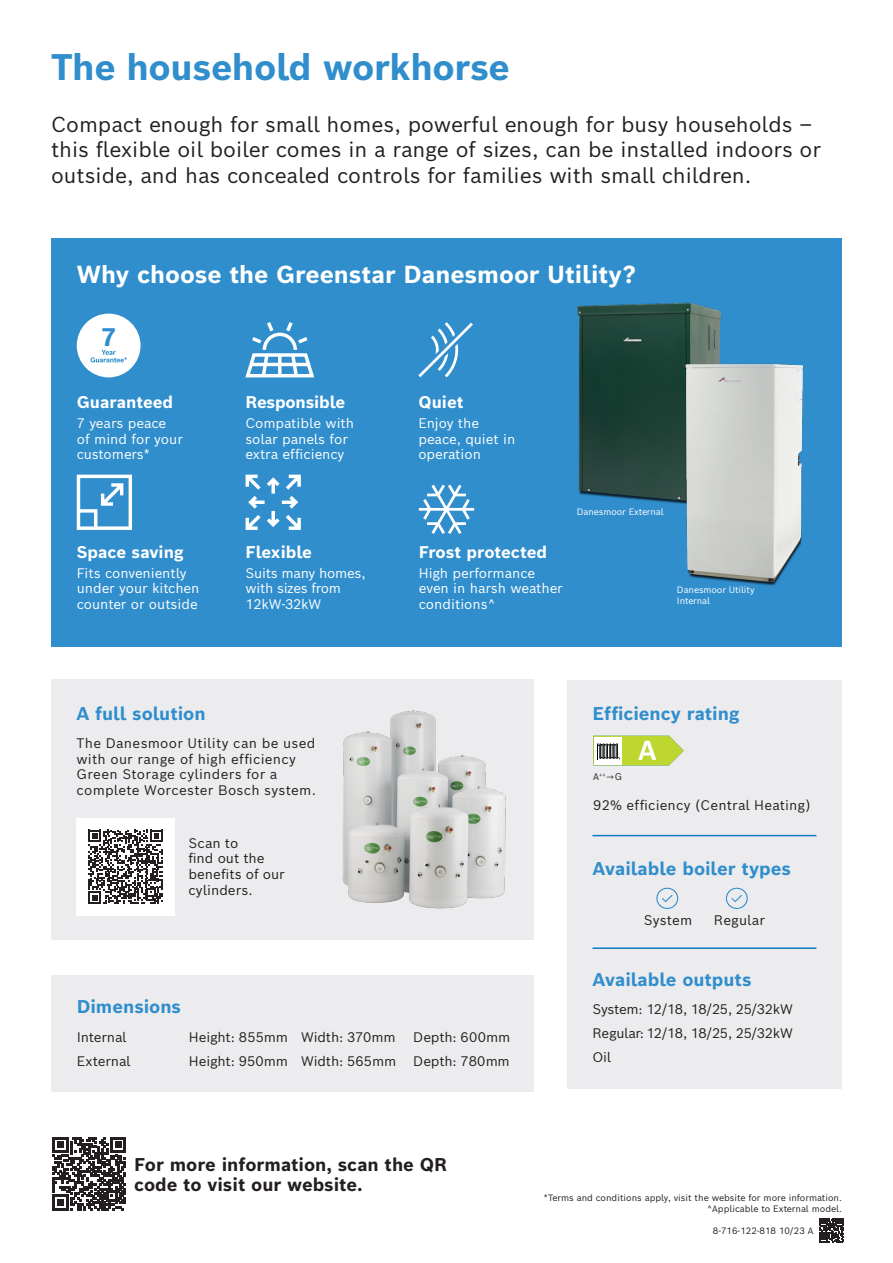
<style>
.page{position:relative;width:893px;height:1263px;background:#fff}
.page>*{position:absolute;margin:0;border:0;box-sizing:border-box;transform-origin:0 0}
.t1{font:700 36px "Bosch Sans";letter-spacing:-.01em;color:#308ecd}
.t2{font:700 24.75px "Bosch Sans";color:#308ecd}
.t3{font:700 24px "Bosch Sans";color:#fff}
.t4{font:21px/25.5px "Bosch Sans";color:#231f20}
.t5{font:700 18px "Bosch Sans";color:#308ecd}
.t6{font:700 18px/20.7px "Bosch Sans";color:#231f20}
.t7{font:700 16.5px "Bosch Sans";color:#fff}
.t8{font:13.5px/15.5px "Bosch Sans";letter-spacing:.005em;color:#231f20}
.t9{font:13.5px/15.6px "Bosch Sans";letter-spacing:-.005em;color:#fff}
.t10{font:13.5px "Bosch Sans";letter-spacing:-.02em;color:#231f20}
.t11{font:13.5px "Bosch Sans";letter-spacing:-.015em;color:#231f20}
.t12{font:9.45px "Bosch Sans";color:#231f20}
.t13{font:9px "Bosch Sans";color:#231f20}
.t14{font:9px/10.8px "Bosch Sans";letter-spacing:-.01em;color:#fff}
</style>
<div class="page">
<div style="left:567px;top:680px;width:275px;height:409px;background:#ececee"></div>
<div style="left:51px;top:238px;width:791px;height:408px;background:#308ecd"></div>
<div style="left:51px;top:679px;width:483px;height:261px;background:#ececee"></div>
<hr style="left:592px;top:835px;width:224px;height:1px;background:#0d7dc2">
<hr style="left:592px;top:947px;width:224px;height:2px;background:#0d7dc2">
<div style="left:78px;top:315px;width:61px;height:61px;background:#fff;border-radius:50%"></div>
<div style="left:77px;top:314px;width:64px;height:63px;border:3px solid #fff;border-radius:50%"></div>
<svg style="left:90px;top:350px;width:37px;height:12px"></svg>
<svg style="left:593px;top:736px;width:91px;height:29px;background:#c4d276"></svg>
<img style="left:342px;top:710px;width:164px;height:199px">
<svg style="left:53px;top:1137px;width:73px;height:73px"></svg>
<div style="left:77px;top:818px;width:98px;height:98px;background:#fff"></div>
<svg style="left:88px;top:829px;width:75px;height:75px"></svg>
<svg style="left:820px;top:1218px;width:23px;height:24px"></svg>
<svg style="left:77px;top:475px;width:55px;height:55px"></svg>
<svg style="left:246px;top:475px;width:55px;height:55px"></svg>
<svg style="left:245px;top:322px;width:69px;height:55px"></svg>
<svg style="left:726px;top:888px;width:22px;height:21px"></svg>
<svg style="left:656px;top:888px;width:22px;height:21px"></svg>
<img style="left:577px;top:302px;width:144px;height:201px">
<img style="left:665px;top:333px;width:139px;height:253px">
<svg style="left:419px;top:485px;width:55px;height:49px"></svg>
<div style="left:51px;top:975px;width:483px;height:116px;background:#ececee"></div>
<svg style="left:418px;top:322px;width:55px;height:55px"></svg>
<p class="t1" style="left:51px;top:36px;width:460px">The household workhorse</p>
<p class="t4" style="left:51px;top:109px;width:772px">Compact enough for small homes, powerful enough for busy households – this flexible oil boiler comes in a range of sizes, can be installed indoors or outside, and has concealed controls for families with small children.</p>
<p class="t3" style="left:77px;top:254px;width:561px">Why choose the Greenstar Danesmoor Utility?</p>
<h2 class="t2" style="left:101px;top:316px;width:17px">7</h2>
<p class="t7" style="left:77px;top:388px;width:98px">Guaranteed</p>
<p class="t9" style="left:77px;top:414px;width:108px">7 years peace<br>of mind for your customers*</p>
<p class="t7" style="left:77px;top:538px;width:108px">Space saving</p>
<p class="t9" style="left:77px;top:564px;width:124px">Fits conveniently under your kitchen counter or outside</p>
<p class="t7" style="left:245px;top:388px;width:101px">Responsible</p>
<p class="t9" style="left:245px;top:414px;width:110px">Compatible with</p>
<p class="t9" style="left:245px;top:430px;width:104px">solar panels for</p>
<p class="t9" style="left:245px;top:445px;width:101px">extra efficiency</p>
<p class="t7" style="left:246px;top:538px;width:68px">Flexible</p>
<p class="t9" style="left:246px;top:564px;width:122px">Suits many homes, with sizes from<br>12kW-32kW</p>
<p class="t7" style="left:418px;top:388px;width:47px">Quiet</p>
<p class="t9" style="left:418px;top:414px;width:99px">Enjoy the peace, quiet in operation</p>
<p class="t7" style="left:419px;top:538px;width:130px">Frost protected</p>
<p class="t9" style="left:419px;top:564px;width:145px">High performance even in harsh weather conditions^</p>
<p class="t14" style="left:577px;top:506px;width:88px">Danesmoor External</p>
<p class="t14" style="left:677px;top:584px;width:79px">Danesmoor Utility<br>Internal</p>
<p class="t5" style="left:77px;top:698px;width:131px">A full solution</p>
<p class="t8" style="left:77px;top:734px;width:241px">The Danesmoor Utility can be used with our range of high efficiency<br>Green Storage cylinders for a complete Worcester Bosch system.</p>
<p class="t8" style="left:188px;top:834px;width:98px">Scan to<br>find out the benefits of our cylinders.</p>
<p class="t5" style="left:77px;top:991px;width:106px">Dimensions</p>
<p class="t11" style="left:77px;top:1025px;width:51px">Internal</p>
<p class="t8" style="left:77px;top:1052px;width:55px">External</p>
<p class="t8" style="left:189px;top:1028px;width:101px">Height: 855mm</p>
<p class="t8" style="left:189px;top:1052px;width:101px">Height: 950mm</p>
<p class="t11" style="left:301px;top:1025px;width:96px">Width: 370mm</p>
<p class="t8" style="left:301px;top:1052px;width:97px">Width: 565mm</p>
<p class="t8" style="left:413px;top:1028px;width:99px">Depth: 600mm</p>
<p class="t8" style="left:413px;top:1052px;width:98px">Depth: 780mm</p>
<p class="t6" style="left:134px;top:1152px;width:314px">For more information, scan the QR code to visit our website.</p>
<p class="t5" style="left:592px;top:699px;width:148px">Efficiency rating</p>
<p class="t12" style="left:593px;top:769px;width:31px">A<sup>++</sup>→G</p>
<p class="t8" style="left:593px;top:796px;width:219px">92% efficiency (Central Heating)</p>
<p class="t5" style="left:592px;top:853px;width:200px">Available boiler types</p>
<p class="t8" style="left:644px;top:911px;width:50px">System</p>
<p class="t8" style="left:714px;top:911px;width:53px">Regular</p>
<p class="t5" style="left:592px;top:964px;width:161px">Available outputs</p>
<p class="t10" style="left:592px;top:998px;width:202px">System: 12/18, 18/25, 25/32kW</p>
<p class="t10" style="left:592px;top:1022px;width:202px">Regular: 12/18, 18/25, 25/32kW</p>
<p class="t8" style="left:592px;top:1048px;width:20px">Oil</p>
<p class="t13" style="left:544px;top:1190px;width:300px">*Terms and conditions apply, visit the website for more information.</p>
<p class="t13" style="left:707px;top:1201px;width:136px">^Applicable to External model.</p>
<p class="t13" style="left:713px;top:1223px;width:102px">8-716-122-818 10/23 A</p>
</div>
